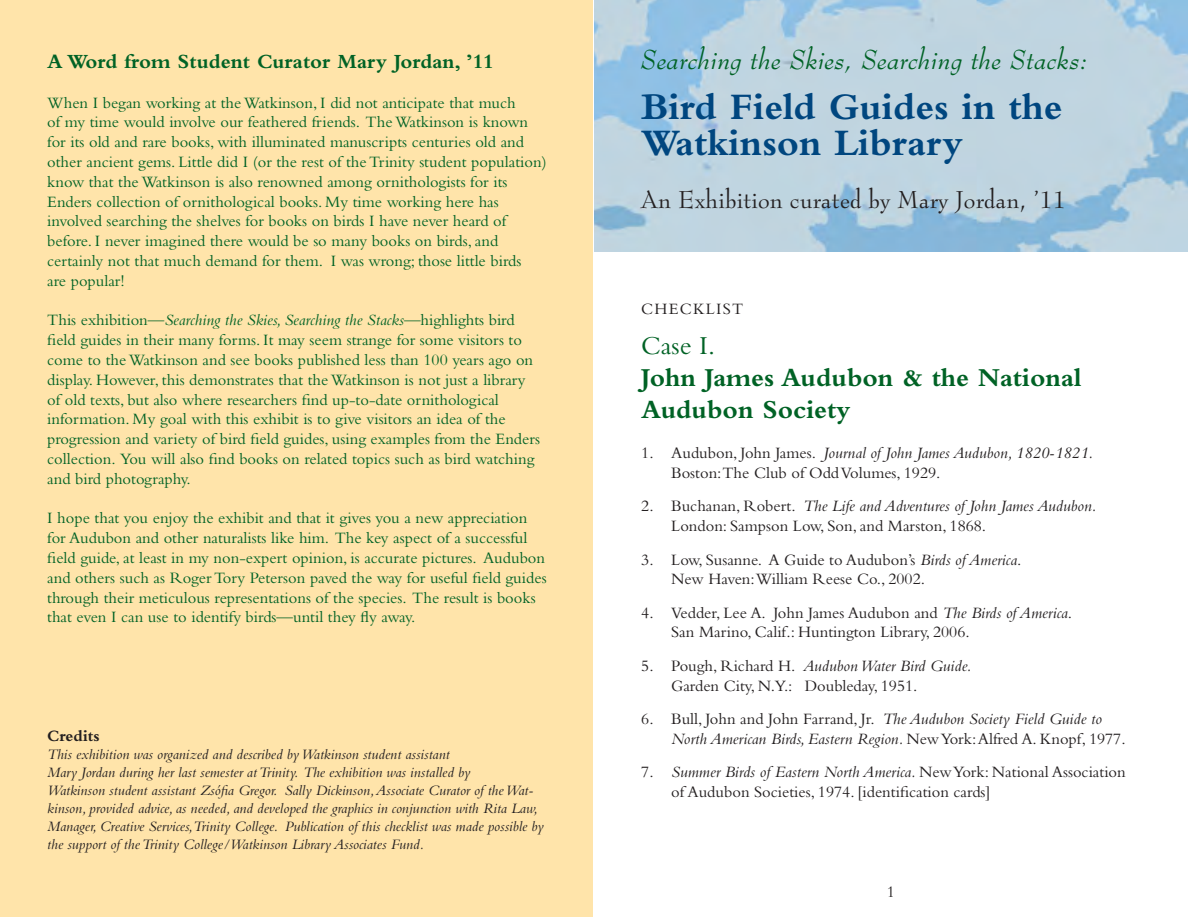
<style>
.page{position:relative;width:1188px;height:918px;background:#fff}
.page>*{position:absolute;margin:0;border:0;box-sizing:border-box;transform-origin:0 0}
.t1{font:700 39px/36px "Bembo";color:#00467f}
.t2{font:700 27px/32.4px "Bembo";color:#006225}
.t3{font:italic 27px "Bernhard Modern BT";letter-spacing:.02em;color:#006225;scale:.96 1}
.t4{font:27px "Bembo";color:#006225}
.t5{font:24px "Bernhard Modern BT";letter-spacing:.01em;color:#231f20}
.t6{font:700 21px "Bembo";color:#006225}
.t7{font:16.5px/19.8px "Bembo";color:#006225}
.t8{font:16.5px/19.8px "Bembo";color:#231f20}
.t9{font:italic 16.5px/19.8px "Bembo";color:#231f20}
.t10{font:16.5px "Bembo";letter-spacing:.075em;color:#231f20}
.t11{font:700 16.5px "Bembo";color:#231f20}
.t12{font:italic 15px/18px "Bembo";color:#231f20}
.s1{font-style:italic}
.s2{font-style:normal}
</style>
<div class="page">
<div style="left:1px;top:1px;width:592px;height:916px;background:#ffe4aa"></div>
<img style="left:594px;top:0;width:594px;height:252px">
<p class="t6" style="left:47px;top:50px;width:448px">A Word from Student Curator Mary Jordan, ’11</p>
<p class="t7" style="left:47px;top:92px;width:501px">When I began working at the Watkinson, I did not anticipate that much<br>of my time would involve our feathered friends. The Watkinson is known for its old and rare books, with illuminated manuscripts centuries old and other ancient gems. Little did I (or the rest of the Trinity student population) know that the Watkinson is also renowned among ornithologists for its Enders collection of ornithological books. My time working here has involved searching the shelves for books on birds I have never heard of before. I never imagined there would be so many books on birds, and certainly not that much demand for them. I was wrong; those little birds<br>are popular!</p>
<p class="t7" style="left:47px;top:310px;width:494px">This exhibition—<span class="s1">Searching the Skies, Searching the Stacks</span>—highlights bird field guides in their many forms. It may seem strange for some visitors to come to the Watkinson and see books published less than 100 years ago on display. However, this demonstrates that the Watkinson is not just a library of old texts, but also where researchers find up-to-date ornithological information. My goal with this exhibit is to give visitors an idea of the progression and variety of bird field guides, using examples from the Enders collection. You will also find books on related topics such as bird watching and bird photography.</p>
<p class="t7" style="left:47px;top:508px;width:501px">I hope that you enjoy the exhibit and that it gives you a new appreciation for Audubon and other naturalists like him. The key aspect of a successful field guide, at least in my non-expert opinion, is accurate pictures. Audubon and others such as Roger Tory Peterson paved the way for useful field guides through their meticulous representations of the species. The result is books that even I can use to identify birds—until they fly away.</p>
<p class="t11" style="left:47px;top:727px;width:54px">Credits</p>
<p class="t12" style="left:47px;top:745px;width:498px">This exhibition was organized and described by Watkinson student assistant<br>Mary Jordan during her last semester at Trinity. The exhibition was installed by<br>Watkinson student assistant Zsófia Gregor. Sally Dickinson, Associate Curator of the Wat&shy;kinson, provided advice, as needed, and developed the graphics in conjunction with Rita Law, Manager, Creative Services, Trinity College. Publication of this checklist was made possible by the support of the Trinity College/Watkinson Library Associates Fund.</p>
<h2 class="t3" style="left:641px;top:42px;width:468px">Searching the Skies, Searching the Stacks:</h2>
<h1 class="t1" style="left:641px;top:88px;width:423px">Bird Field Guides in the<br>Watkinson Library</h1>
<h3 class="t5" style="left:641px;top:184px;width:426px">An Exhibition curated by Mary Jordan, ’11</h3>
<p class="t10" style="left:641px;top:300px;width:104px">CHECKLIST</p>
<h2 class="t4" style="left:641px;top:329px;width:75px">Case I.</h2>
<h2 class="t2" style="left:641px;top:361px;width:442px">John James Audubon &amp; the National<br>Audubon Society</h2>
<p class="t8" style="left:671px;top:443px;width:424px;text-indent:-30px">1. Audubon, John James. <span class="s1">Journal of John James Audubon, 1820-1821.<br></span>Boston:The Club of Odd Volumes, 1929.</p>
<p class="t8" style="left:671px;top:496px;width:427px;text-indent:-30px">2. Buchanan, Robert. <span class="s1">The Life and Adventures of John James Audubon.<br></span>London: Sampson Low, Son, and Marston, 1868.</p>
<p class="t8" style="left:671px;top:549px;width:352px;text-indent:-30px">3. Low, Susanne. A Guide to Audubon’s <span class="s1">Birds of America</span>.<br>New Haven:William Reese Co., 2002.</p>
<p class="t8" style="left:671px;top:602px;width:402px;text-indent:-30px">4. Vedder, Lee A. John James Audubon and <span class="s1">The Birds of America</span>.<br>San Marino, Calif.: Huntington Library, 2006.</p>
<p class="t8" style="left:671px;top:655px;width:302px;text-indent:-30px">5. Pough, Richard H. <span class="s1">Audubon Water Bird Guide.<br></span>Garden City, N.Y.: Doubleday, 1951.</p>
<p class="t9" style="left:671px;top:708px;width:456px;text-indent:-30px"><span class="s2">6. Bull, John and John Farrand, Jr.</span> The Audubon Society Field Guide to<br>North American Birds, Eastern Region. <span class="s2">New York: Alfred A. Knopf, 1977.</span></p>
<p class="t8" style="left:671px;top:762px;width:456px;text-indent:-30px">7. <span class="s1">Summer Birds of Eastern North America.</span> New York: National Association of Audubon Societies, 1974. [identification cards]</p>
<p class="t8" style="left:887px;top:882px;width:10px">1</p>
</div>
